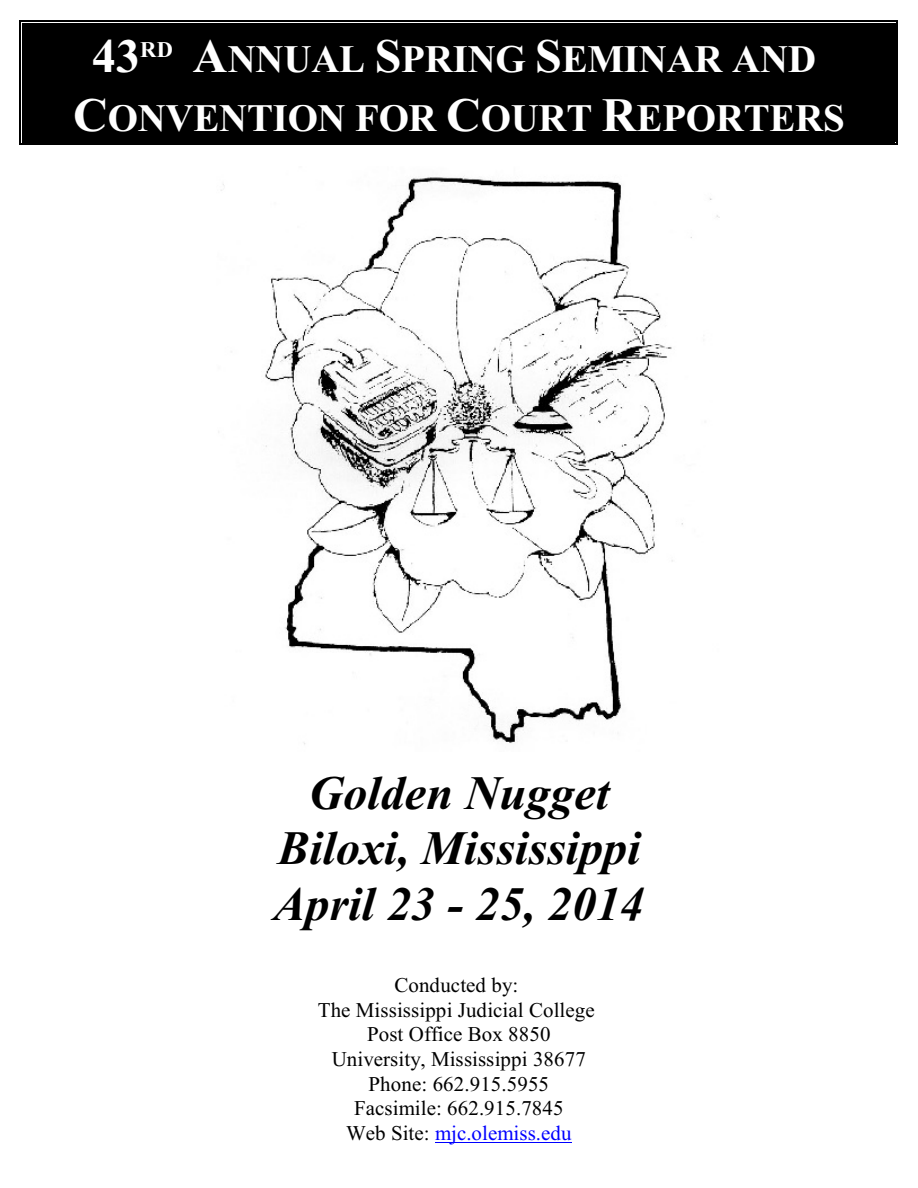
<style>
.page{position:relative;width:918px;height:1188px;background:#fff}
.page>*{position:absolute;margin:0;border:0;box-sizing:border-box;transform-origin:0 0}
.t1{font:italic 700 48px/55.2px "Times New Roman";color:#000;text-align:center}
.t2{font:700 39px "Times New Roman";letter-spacing:-.005em;color:#fff}
.t3{font:700 22.5px "Times New Roman";color:#fff}
.t4{font:21px/24.6px "Times New Roman";color:#000;text-align:center}
.s1{font-size:48px}
.s2{color:#00f}
</style>
<div class="page">
<div style="left:22px;top:23px;width:873px;height:63px;background:#000"></div>
<hr style="left:20px;top:20px;width:1px;height:70px;background:#000">
<hr style="left:897px;top:20px;width:1px;height:70px;background:#000">
<hr style="left:20px;top:20px;width:878px;height:1px;background:#000">
<div style="left:22px;top:86px;width:873px;height:56px;background:#000"></div>
<hr style="left:20px;top:81px;width:1px;height:64px;background:#000">
<hr style="left:897px;top:81px;width:1px;height:64px;background:#000">
<hr style="left:20px;top:144px;width:878px;height:1px;background:#000">
<hr style="left:435px;top:1143px;width:137px;height:1px;background:#00f">
<img style="left:221px;top:176px;width:498px;height:569px">
<h2 class="t2" style="left:92px;top:46px;width:726px"><span class="s1">43 A</span>NNUAL <span class="s1">S</span>PRING <span class="s1">S</span>EMINAR AND</h2>
<p class="t3" style="left:140px;top:42px;width:34px">RD</p>
<h2 class="t2" style="left:73px;top:104px;width:773px"><span class="s1">C</span>ONVENTION FOR <span class="s1">C</span>OURT <span class="s1">R</span>EPORTERS</h2>
<h1 class="t1" style="left:274px;top:770px;width:372px">Golden Nugget<br>Biloxi, Mississippi<br>April 23 - 25, 2014</h1>
<p class="t4" style="left:318px;top:975px;width:278px">Conducted by:<br>The Mississippi Judicial College<br>Post Office Box 8850<br>University, Mississippi 38677<br>Phone: 662.915.5955<br>Facsimile: 662.915.7845<br>Web Site: <span class="s2">mjc.olemiss.edu</span></p>
</div>
